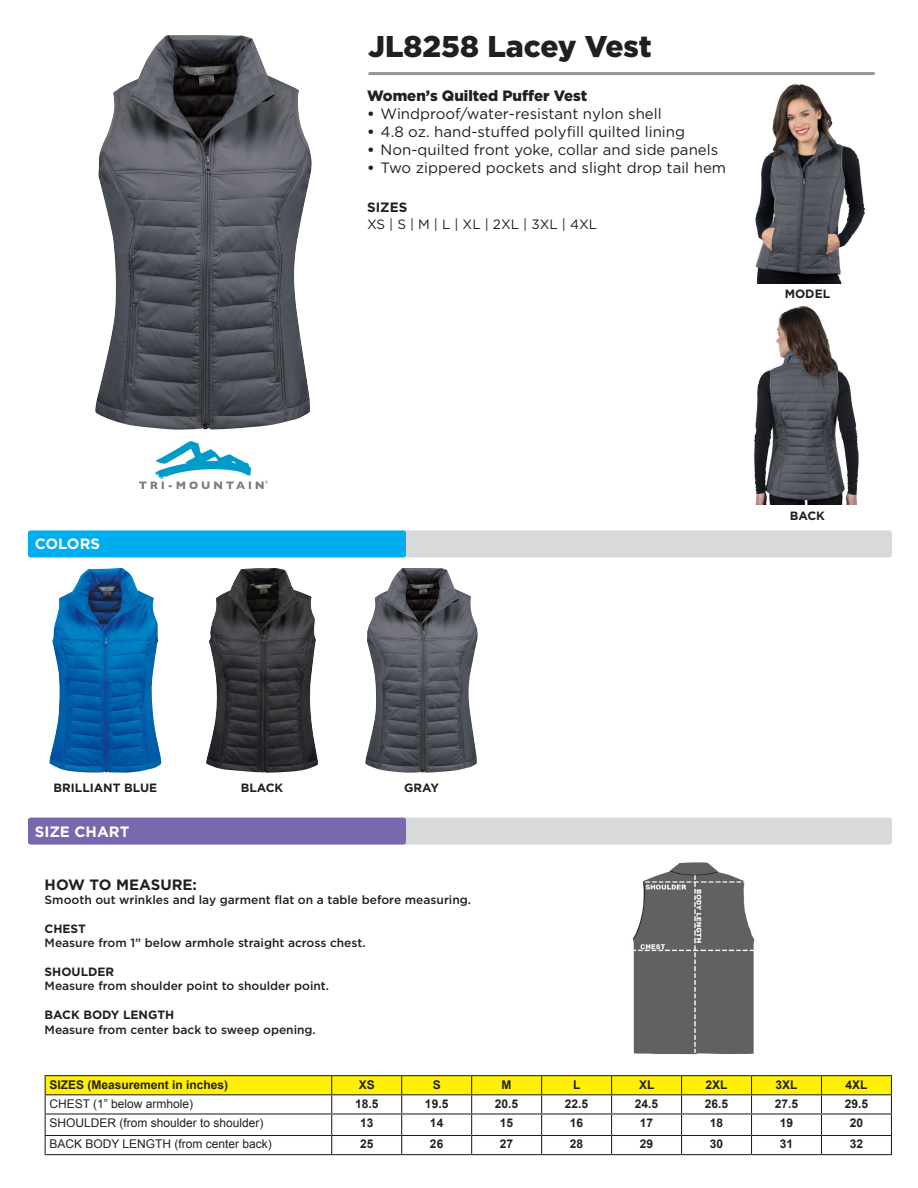
<style>
.page{position:relative;width:918px;height:1188px;background:#fff}
.page>*{position:absolute;margin:0;border:0;box-sizing:border-box;transform-origin:0 0}
.t1{font:900 30px "Gotham";color:#231f20}
.t2{font:15px "Gotham";color:#231f20}
.Product_info{font:900 15px "Gotham";color:#231f20}
.t3{font:700 15px "Gotham";color:#fff}
.t4{font:700 15px "Gotham";color:#231f20}
.t5{font:13.5px "Gotham";color:#231f20}
.t6{font:700 13.5px "Gotham";color:#231f20}
.t7{font:500 12px "Gotham";color:#231f20}
.t8{font:700 12px "Arial";color:#231f20}
.t9{font:12px "Arial";color:#231f20}
.t10{font:700 12px "Gotham";color:#231f20}
.s1{font-weight:700}
</style>
<div class="page">
<img style="left:95px;top:35px;width:217px;height:395px">
<div style="left:400px;top:530px;width:492px;height:27px;background:#d8d9db;border-radius:3px"></div>
<hr style="left:370px;top:72px;width:504px;height:3px;background:#939598">
<img style="left:140px;top:441px;width:127px;height:47px">
<img style="left:755px;top:83px;width:110px;height:200px">
<img style="left:754px;top:306px;width:105px;height:199px">
<div style="left:28px;top:530px;width:378px;height:27px;background:#00aeef;border-radius:3px"></div>
<div style="left:400px;top:818px;width:492px;height:27px;background:#d8d9db;border-radius:3px"></div>
<div style="left:28px;top:818px;width:378px;height:27px;background:#7a67ae;border-radius:3px"></div>
<img style="left:49px;top:568px;width:112px;height:205px">
<img style="left:206px;top:568px;width:112px;height:205px">
<img style="left:365px;top:568px;width:113px;height:205px">
<hr style="left:45px;top:1075px;width:287px;height:1px;background:#231f20">
<hr style="left:332px;top:1075px;width:70px;height:1px;background:#231f20">
<hr style="left:402px;top:1075px;width:70px;height:1px;background:#231f20">
<hr style="left:472px;top:1075px;width:70px;height:1px;background:#231f20">
<hr style="left:542px;top:1075px;width:70px;height:1px;background:#231f20">
<hr style="left:612px;top:1075px;width:70px;height:1px;background:#231f20">
<hr style="left:682px;top:1075px;width:70px;height:1px;background:#231f20">
<hr style="left:752px;top:1075px;width:69px;height:1px;background:#231f20">
<hr style="left:821px;top:1075px;width:71px;height:1px;background:#231f20">
<svg style="left:45px;top:1076px;width:847px;height:78px"></svg>
<hr style="left:45px;top:1154px;width:287px;height:1px;background:#231f20">
<hr style="left:332px;top:1154px;width:70px;height:1px;background:#231f20">
<hr style="left:402px;top:1154px;width:70px;height:1px;background:#231f20">
<hr style="left:472px;top:1154px;width:70px;height:1px;background:#231f20">
<hr style="left:542px;top:1154px;width:70px;height:1px;background:#231f20">
<hr style="left:612px;top:1154px;width:70px;height:1px;background:#231f20">
<hr style="left:682px;top:1154px;width:70px;height:1px;background:#231f20">
<hr style="left:752px;top:1154px;width:69px;height:1px;background:#231f20">
<hr style="left:821px;top:1154px;width:71px;height:1px;background:#231f20">
<img style="left:632px;top:862px;width:123px;height:193px">
<p class="t1" style="left:368px;top:29px;width:285px">JL8258 Lacey Vest</p>
<p class="Product_info" style="left:367px;top:87px;width:222px">Women’s Quilted Puffer Vest</p>
<p class="t2" style="left:367px;top:105px;width:296px"><span class="s1">•</span> Windproof/water-resistant nylon shell</p>
<p class="t2" style="left:367px;top:123px;width:319px"><span class="s1">•</span> 4.8 oz. hand-stuffed polyfill quilted lining</p>
<p class="t2" style="left:367px;top:141px;width:353px"><span class="s1">•</span> Non-quilted front yoke, collar and side panels</p>
<p class="t2" style="left:367px;top:159px;width:361px"><span class="s1">•</span> Two zippered pockets and slight drop tail hem</p>
<p class="t3" style="left:35px;top:535px;width:67px">COLORS</p>
<p class="t6" style="left:367px;top:200px;width:42px">SIZES</p>
<p class="t5" style="left:367px;top:216px;width:232px">XS | S | M | L | XL | 2XL | 3XL | 4XL</p>
<p class="t10" style="left:54px;top:781px;width:105px">BRILLIANT BLUE</p>
<p class="t10" style="left:241px;top:781px;width:44px">BLACK</p>
<p class="t10" style="left:404px;top:781px;width:36px">GRAY</p>
<p class="t3" style="left:35px;top:823px;width:96px">SIZE CHART</p>
<p class="t4" style="left:45px;top:876px;width:154px">HOW TO MEASURE:</p>
<p class="t7" style="left:45px;top:893px;width:428px">Smooth out wrinkles and lay garment flat on a table before measuring.</p>
<p class="t10" style="left:45px;top:922px;width:43px">CHEST</p>
<p class="t7" style="left:45px;top:936px;width:322px">Measure from 1” below armhole straight across chest.</p>
<p class="t10" style="left:45px;top:965px;width:71px">SHOULDER</p>
<p class="t7" style="left:45px;top:979px;width:286px">Measure from shoulder point to shoulder point.</p>
<p class="t10" style="left:45px;top:1008px;width:131px">BACK BODY LENGTH</p>
<p class="t7" style="left:45px;top:1023px;width:273px">Measure from center back to sweep opening.</p>
<p class="t10" style="left:785px;top:287px;width:47px">MODEL</p>
<p class="t10" style="left:790px;top:509px;width:37px">BACK</p>
<p class="t8" style="left:49px;top:1076px;width:180px">SIZES (Measurement in inches)</p>
<p class="t8" style="left:359px;top:1076px;width:18px">XS</p>
<p class="t8" style="left:433px;top:1076px;width:10px">S</p>
<p class="t8" style="left:502px;top:1076px;width:11px">M</p>
<p class="t8" style="left:573px;top:1076px;width:9px">L</p>
<p class="t8" style="left:639px;top:1076px;width:17px">XL</p>
<p class="t8" style="left:706px;top:1076px;width:24px">2XL</p>
<p class="t8" style="left:776px;top:1076px;width:24px">3XL</p>
<p class="t8" style="left:846px;top:1076px;width:24px">4XL</p>
<p class="t9" style="left:49px;top:1096px;width:145px">CHEST (1” below armhole)</p>
<p class="t8" style="left:355px;top:1096px;width:25px">18.5</p>
<p class="t8" style="left:425px;top:1096px;width:25px">19.5</p>
<p class="t8" style="left:495px;top:1096px;width:25px">20.5</p>
<p class="t8" style="left:565px;top:1096px;width:25px">22.5</p>
<p class="t8" style="left:635px;top:1096px;width:25px">24.5</p>
<p class="t8" style="left:705px;top:1096px;width:25px">26.5</p>
<p class="t8" style="left:775px;top:1096px;width:25px">27.5</p>
<p class="t8" style="left:845px;top:1096px;width:25px">29.5</p>
<p class="t9" style="left:49px;top:1115px;width:216px">SHOULDER (from shoulder to shoulder)</p>
<p class="t8" style="left:360px;top:1115px;width:15px">13</p>
<p class="t8" style="left:430px;top:1115px;width:15px">14</p>
<p class="t8" style="left:500px;top:1115px;width:15px">15</p>
<p class="t8" style="left:570px;top:1115px;width:15px">16</p>
<p class="t8" style="left:640px;top:1115px;width:15px">17</p>
<p class="t8" style="left:710px;top:1115px;width:15px">18</p>
<p class="t8" style="left:780px;top:1115px;width:15px">19</p>
<p class="t8" style="left:850px;top:1115px;width:15px">20</p>
<p class="t9" style="left:49px;top:1136px;width:224px">BACK BODY LENGTH (from center back)</p>
<p class="t8" style="left:360px;top:1136px;width:15px">25</p>
<p class="t8" style="left:430px;top:1136px;width:15px">26</p>
<p class="t8" style="left:500px;top:1136px;width:15px">27</p>
<p class="t8" style="left:570px;top:1136px;width:15px">28</p>
<p class="t8" style="left:640px;top:1136px;width:15px">29</p>
<p class="t8" style="left:710px;top:1136px;width:15px">30</p>
<p class="t8" style="left:780px;top:1136px;width:15px">31</p>
<p class="t8" style="left:850px;top:1136px;width:15px">32</p>
</div>
